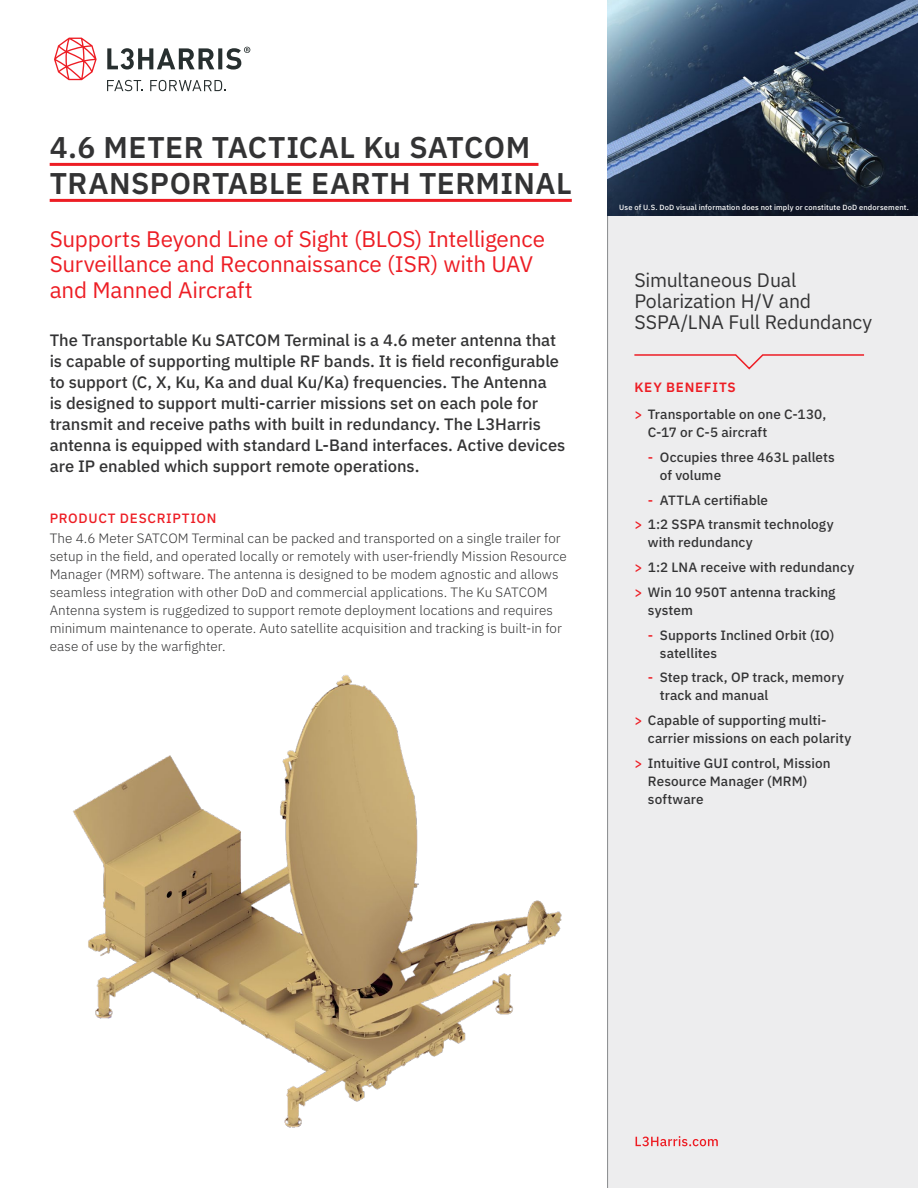
<style>
.page{position:relative;width:918px;height:1188px;background:#fff}
.page>*{position:absolute;margin:0;border:0;box-sizing:border-box;transform-origin:0 0}
.t1{font:600 30px/36px "IBM Plex Sans";letter-spacing:.015em;color:#333334}
.t2{font:22.5px/25.5px "IBM Plex Sans";letter-spacing:-.01em;color:#ed1d24}
.t3{font:19.5px/21px "IBM Plex Sans";letter-spacing:-.01em;color:#333334}
.t4{font:500 16.5px/21px "IBM Plex Sans";color:#333334}
.t5{font:300 13.5px/18px "IBM Plex Sans";letter-spacing:.005em;color:#333334}
.t6{font:500 13.5px/18px "IBM Plex Sans";letter-spacing:.005em;color:#333334}
.t7{font:500 13.5px "IBM Plex Sans";letter-spacing:.055em;color:#ed1d24}
.t8{font:500 7.5px "IBM Plex Sans";letter-spacing:.02em;color:#fff}
.s1{font-weight:600;color:#ed1d24}
.s2{color:#ed1d24}
</style>
<div class="page">
<div style="left:608px;top:0;width:310px;height:1188px;background:#ededee"></div>
<hr style="left:607px;top:0;width:1px;height:1188px;background:#8a8c8e">
<svg style="left:634px;top:354px;width:231px;height:16px"></svg>
<svg style="left:636px;top:1136px;width:82px;height:10px"></svg>
<hr style="left:50px;top:163px;width:488px;height:3px;background:#ed1d24">
<hr style="left:50px;top:199px;width:522px;height:3px;background:#ed1d24">
<img style="left:608px;top:0;width:310px;height:216px">
<img style="left:73px;top:675px;width:489px;height:453px">
<svg style="left:107px;top:80px;width:36px;height:11px"></svg>
<svg style="left:150px;top:80px;width:76px;height:11px"></svg>
<svg style="left:54px;top:38px;width:43px;height:42px"></svg>
<svg style="left:107px;top:47px;width:143px;height:23px"></svg>
<h1 class="t1" style="left:50px;top:127px;width:524px">4.6 METER TACTICAL Ku SATCOM<br>TRANSPORTABLE EARTH TERMINAL</h1>
<h2 class="t2" style="left:50px;top:224px;width:497px">Supports Beyond Line of Sight (BLOS) Intelligence<br>Surveillance and Reconnaissance (ISR) with UAV and Manned Aircraft</h2>
<p class="t4" style="left:50px;top:328px;width:517px">The Transportable Ku SATCOM Terminal is a 4.6 meter antenna that is capable of supporting multiple RF bands. It is field reconfigurable to support (C, X, Ku, Ka and dual Ku/Ka) frequencies. The Antenna<br>is designed to support multi-carrier missions set on each pole for transmit and receive paths with built in redundancy. The L3Harris antenna is equipped with standard L-Band interfaces. Active devices are IP enabled which support remote operations.</p>
<p class="t7" style="left:50px;top:508px;width:168px">PRODUCT DESCRIPTION</p>
<p class="t5" style="left:50px;top:528px;width:519px">The 4.6 Meter SATCOM Terminal can be packed and transported on a single trailer for setup in the field, and operated locally or remotely with user-friendly Mission Resource Manager (MRM) software. The antenna is designed to be modem agnostic and allows seamless integration with other DoD and commercial applications. The Ku SATCOM Antenna system is ruggedized to support remote deployment locations and requires minimum maintenance to operate. Auto satellite acquisition and tracking is built-in for ease of use by the warfighter.</p>
<p class="t8" style="left:619px;top:201px;width:291px">Use of U.S. DoD visual information does not imply or constitute DoD endorsement.</p>
<h3 class="t3" style="left:634px;top:268px;width:239px">Simultaneous Dual<br>Polarization H/V and<br>SSPA/LNA Full Redundancy</h3>
<p class="t6" style="left:634px;top:373px;width:193px;line-height:27px"><span class="s1">KEY BENEFITS<br></span><span class="s2">&gt;</span> Transportable on one C-130,</p>
<p class="t6" style="left:648px;top:422px;width:121px">C-17 or C-5 aircraft</p>
<p class="t6" style="left:660px;top:447px;width:177px;text-indent:-12px"><span class="s2">-</span> Occupies three 463L pallets of volume</p>
<p class="t6" style="left:634px;top:486px;width:201px;line-height:24.8px;text-indent:14px"><span class="s2">-</span> ATTLA certifiable<br><span class="s2">&gt;</span> 1:2 SSPA transmit technology</p>
<p class="t6" style="left:634px;top:529px;width:221px;line-height:24.8px;text-indent:14px">with redundancy<br><span class="s2">&gt;</span> 1:2 LNA receive with redundancy <span class="s2">&gt;</span> Win 10 950T antenna tracking</p>
<p class="t6" style="left:648px;top:600px;width:47px">system</p>
<p class="t6" style="left:660px;top:625px;width:176px;text-indent:-12px"><span class="s2">-</span> Supports Inclined Orbit (IO) satellites</p>
<p class="t6" style="left:660px;top:667px;width:186px;text-indent:-12px"><span class="s2">-</span> Step track, OP track, memory track and manual</p>
<p class="t6" style="left:648px;top:710px;width:205px;text-indent:-14px"><span class="s2">&gt;</span> Capable of supporting multi&shy;carrier missions on each polarity</p>
<p class="t6" style="left:648px;top:753px;width:184px;text-indent:-14px"><span class="s2">&gt;</span> Intuitive GUI control, Mission<br>Resource Manager (MRM) software</p>
</div>
